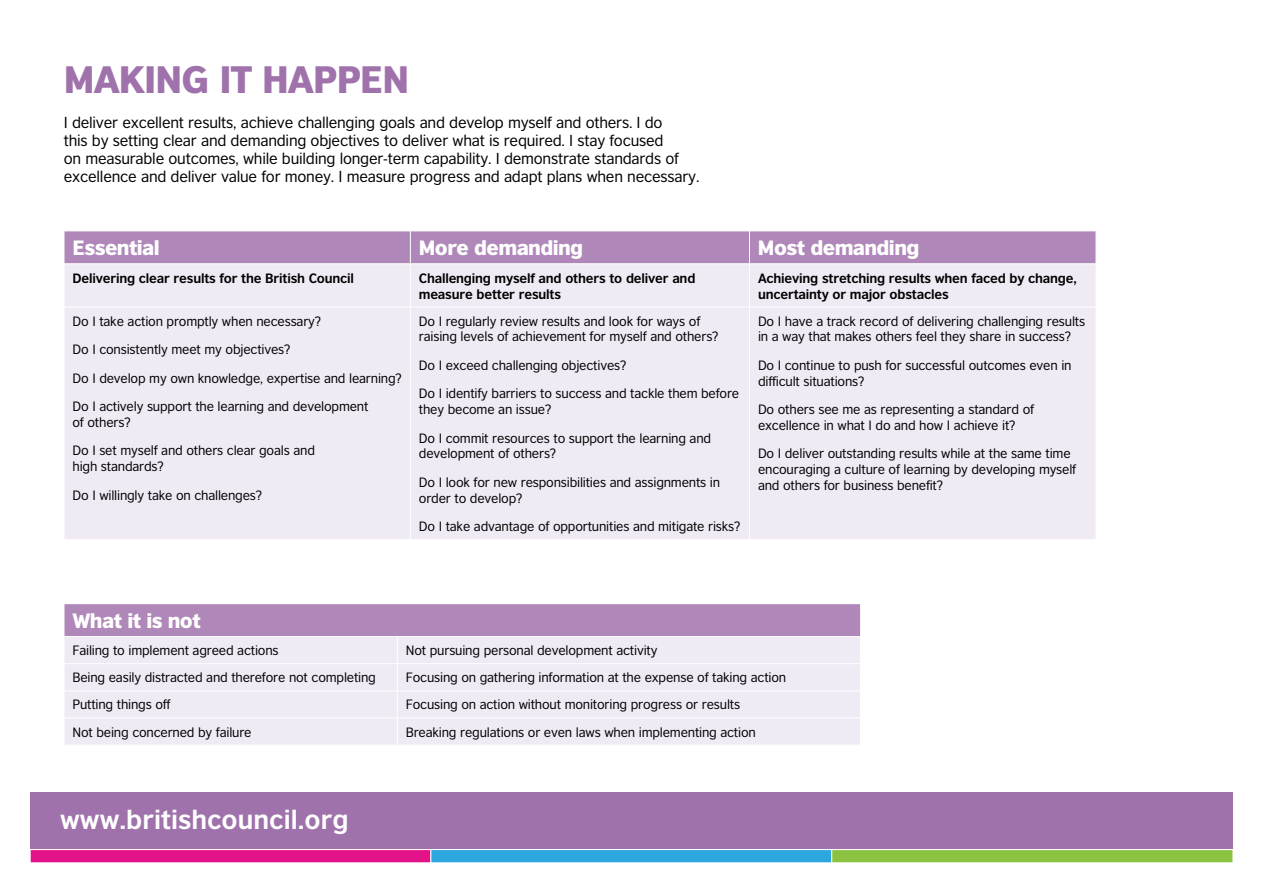
<style>
.page{position:relative;width:1263px;height:893px;background:#fff}
.page>*{position:absolute;margin:0;border:0;box-sizing:border-box;transform-origin:0 0}
.t1{font:900 36px "British Council Sans";letter-spacing:-.025em;color:#a072ac}
.t2{font:700 25.5px "British Council Sans";color:#fff}
.t3{font:900 19.5px "British Council Sans";letter-spacing:-.03em;color:#fff}
.t4{font:15px/18px "British Council Sans";letter-spacing:-.015em;color:#000}
.t5{font:12.75px/15.8px "British Council Sans";letter-spacing:-.015em;color:#000}
.t6{font:700 12.75px/15.8px "British Council Sans";letter-spacing:-.015em;color:#000}
</style>
<div class="page">
<div style="left:30px;top:793px;width:1203px;height:56px;background:#a072ac"></div>
<div style="left:30px;top:849px;width:401px;height:14px;background:#e41288;border:1px solid #fff"></div>
<div style="left:430px;top:849px;width:402px;height:14px;background:#2ba6df;border:1px solid #fff"></div>
<div style="left:831px;top:849px;width:402px;height:14px;background:#8bc341;border:1px solid #fff"></div>
<div style="left:65px;top:232px;width:1031px;height:32px;background:#af88b9"></div>
<div style="left:65px;top:265px;width:1031px;height:274px;background:#f0eaf4"></div>
<hr style="left:410px;top:231px;width:1px;height:33px;background:#fff">
<hr style="left:749px;top:231px;width:1px;height:33px;background:#fff">
<hr style="left:410px;top:264px;width:1px;height:43px;background:#fff">
<hr style="left:749px;top:264px;width:1px;height:43px;background:#fff">
<hr style="left:64px;top:307px;width:346px;height:1px;background:#fff">
<hr style="left:410px;top:307px;width:339px;height:1px;background:#fff">
<hr style="left:410px;top:307px;width:1px;height:232px;background:#fff">
<hr style="left:749px;top:307px;width:347px;height:1px;background:#fff">
<hr style="left:749px;top:307px;width:1px;height:232px;background:#fff">
<div style="left:64px;top:604px;width:797px;height:33px;background:#af88b9"></div>
<div style="left:65px;top:637px;width:795px;height:108px;background:#f0eaf4"></div>
<hr style="left:64px;top:663px;width:333px;height:1px;background:#fff">
<hr style="left:397px;top:663px;width:464px;height:1px;background:#fff">
<hr style="left:64px;top:691px;width:333px;height:1px;background:#fff">
<hr style="left:397px;top:691px;width:464px;height:1px;background:#fff">
<hr style="left:64px;top:718px;width:333px;height:1px;background:#fff">
<hr style="left:397px;top:718px;width:464px;height:1px;background:#fff">
<svg style="left:397px;top:637px;width:1px;height:108px"></svg>
<hr style="left:64px;top:604px;width:1px;height:32px;background:#fff">
<hr style="left:860px;top:604px;width:1px;height:32px;background:#fff">
<hr style="left:64px;top:636px;width:333px;height:1px;background:#fff">
<hr style="left:397px;top:636px;width:464px;height:1px;background:#fff">
<svg style="left:64px;top:638px;width:1px;height:106px"></svg>
<h1 class="t1" style="left:64px;top:56px;width:320px">MAKING IT HAPPEN</h1>
<p class="t4" style="left:64px;top:113px;width:637px">I deliver excellent results, achieve challenging goals and develop myself and others. I do<br>this by setting clear and demanding objectives to deliver what is required. I stay focused<br>on measurable outcomes, while building longer-term capability. I demonstrate standards of excellence and deliver value for money. I measure progress and adapt plans when necessary.</p>
<h3 class="t3" style="left:73px;top:235px;width:89px">Essential</h3>
<h3 class="t3" style="left:419px;top:235px;width:166px">More demanding</h3>
<h3 class="t3" style="left:758px;top:235px;width:163px">Most demanding</h3>
<p class="t6" style="left:73px;top:270px;width:283px">Delivering clear results for the British Council</p>
<p class="t6" style="left:419px;top:270px;width:278px">Challenging myself and others to deliver and measure better results</p>
<p class="t6" style="left:758px;top:270px;width:320px">Achieving stretching results when faced by change, uncertainty or major obstacles</p>
<p class="t5" style="left:73px;top:313px;width:250px">Do I take action promptly when necessary?</p>
<p class="t5" style="left:73px;top:341px;width:219px">Do I consistently meet my objectives?</p>
<p class="t5" style="left:73px;top:370px;width:331px">Do I develop my own knowledge, expertise and learning?</p>
<p class="t5" style="left:73px;top:398px;width:297px">Do I actively support the learning and development of others?</p>
<p class="t5" style="left:73px;top:443px;width:244px">Do I set myself and others clear goals and high standards?</p>
<p class="t5" style="left:73px;top:487px;width:191px">Do I willingly take on challenges?</p>
<p class="t5" style="left:419px;top:313px;width:301px">Do I regularly review results and look for ways of raising levels of achievement for myself and others?</p>
<p class="t5" style="left:419px;top:357px;width:209px">Do I exceed challenging objectives?</p>
<p class="t5" style="left:419px;top:386px;width:322px">Do I identify barriers to success and tackle them before they become an issue?</p>
<p class="t5" style="left:419px;top:430px;width:294px">Do I commit resources to support the learning and development of others?</p>
<p class="t5" style="left:419px;top:474px;width:303px">Do I look for new responsibilities and assignments in order to develop?</p>
<p class="t5" style="left:419px;top:518px;width:323px">Do I take advantage of opportunities and mitigate risks?</p>
<p class="t5" style="left:758px;top:313px;width:329px">Do I have a track record of delivering challenging results in a way that makes others feel they share in success?</p>
<p class="t5" style="left:758px;top:357px;width:315px">Do I continue to push for successful outcomes even in difficult situations?</p>
<p class="t5" style="left:758px;top:401px;width:278px">Do others see me as representing a standard of excellence in what I do and how I achieve it?</p>
<p class="t5" style="left:758px;top:446px;width:320px">Do I deliver outstanding results while at the same time encouraging a culture of learning by developing myself and others for business benefit?</p>
<h3 class="t3" style="left:73px;top:608px;width:130px">What it is not</h3>
<p class="t5" style="left:73px;top:642px;width:208px">Failing to implement agreed actions</p>
<p class="t5" style="left:406px;top:642px;width:253px">Not pursuing personal development activity</p>
<p class="t5" style="left:73px;top:670px;width:305px">Being easily distracted and therefore not completing</p>
<p class="t5" style="left:406px;top:670px;width:382px">Focusing on gathering information at the expense of taking action</p>
<p class="t5" style="left:73px;top:697px;width:100px">Putting things off</p>
<p class="t5" style="left:406px;top:697px;width:336px">Focusing on action without monitoring progress or results</p>
<p class="t5" style="left:73px;top:724px;width:181px">Not being concerned by failure</p>
<p class="t5" style="left:406px;top:724px;width:351px">Breaking regulations or even laws when implementing action</p>
<h2 class="t2" style="left:60px;top:804px;width:290px">www.britishcouncil.org</h2>
</div>
